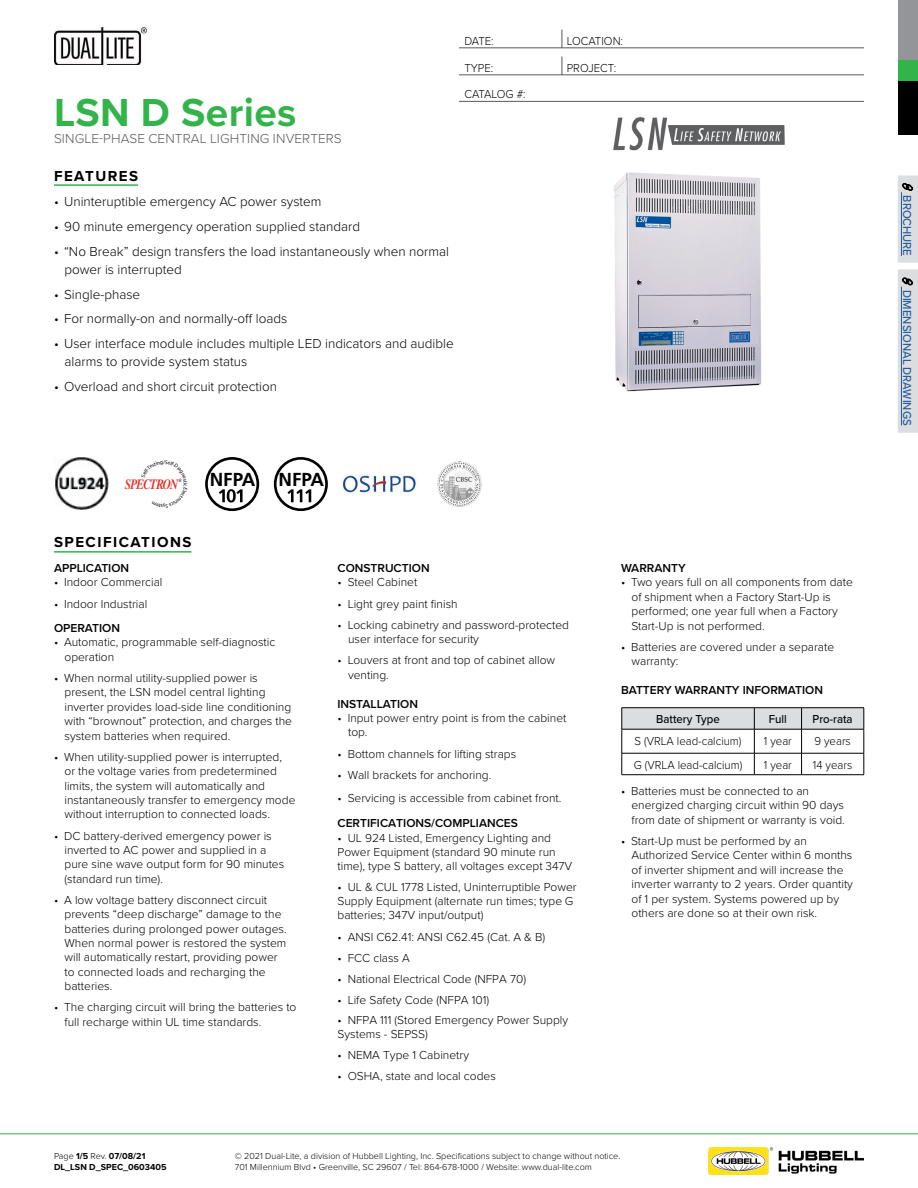
<style>
.page{position:relative;width:918px;height:1188px;background:#fff}
.page>*{position:absolute;margin:0;border:0;box-sizing:border-box;transform-origin:0 0}
.t1{font:700 40.5px "Proxima Nova";letter-spacing:.01em;color:#33b44a}
.t2{font:700 18.75px "Frutiger LT Std";color:#000}
.t3{font:700 15px "Proxima Nova";letter-spacing:.1em;color:#000}
.t4{font:italic 700 14.1px "Times";letter-spacing:-.065em;color:#e3332c;scale:.8 1}
.t5{font:300 13.5px/18px "Proxima Nova";color:#000}
.t6{font:300 13.5px "Proxima Nova";letter-spacing:.01em;color:#58595b}
.t7{font:300 12px/14.4px "Proxima Nova";color:#000}
.t8{font:600 12px "Proxima Nova";color:#000}
.t9{font:300 12px "Proxima Nova";color:#000;scale:.95 1}
.t10{font:500 12px "Proxima Nova";color:#215e9e;scale:.95 1}
.t11{font:500 12px "Proxima Nova";color:#000;scale:.95 1}
.t12{font:300 12px "Proxima Nova";letter-spacing:-.02em;color:#000;scale:.95 1}
.t13{font:300 9px/10.8px "Proxima Nova";color:#000}
.t14{font:700 9px/10.8px "Proxima Nova";color:#000}
.t15{font:italic 700 4.65px "Times";color:#000;scale:.8 1}
.s1{font-weight:300}
</style>
<div class="page">
<hr style="left:0;top:1134px;width:918px;height:1px;background:#33b44a">
<img style="left:708px;top:1148px;width:156px;height:26px">
<div style="left:898px;top:81px;width:20px;height:54px;background:#000"></div>
<div style="left:898px;top:0;width:20px;height:61px;background:#939598"></div>
<div style="left:898px;top:61px;width:20px;height:20px;background:#33b44a"></div>
<img style="left:54px;top:27px;width:93px;height:38px">
<hr style="left:54px;top:184px;width:84px;height:2px;background:#33b44a">
<hr style="left:459px;top:48px;width:405px;height:1px;background:#58595b">
<svg style="left:562px;top:30px;width:1px;height:18px"></svg>
<hr style="left:459px;top:75px;width:405px;height:1px;background:#58595b">
<svg style="left:562px;top:57px;width:1px;height:18px"></svg>
<hr style="left:54px;top:551px;width:137px;height:2px;background:#33b44a">
<hr style="left:459px;top:101px;width:405px;height:1px;background:#58595b">
<img style="left:613px;top:117px;width:172px;height:34px">
<img style="left:614px;top:172px;width:148px;height:220px">
<hr style="left:622px;top:707px;width:132px;height:1px;background:#000">
<hr style="left:754px;top:707px;width:48px;height:1px;background:#000">
<hr style="left:802px;top:707px;width:62px;height:1px;background:#000">
<svg style="left:622px;top:708px;width:243px;height:67px"></svg>
<hr style="left:622px;top:774px;width:132px;height:1px;background:#000">
<hr style="left:754px;top:774px;width:48px;height:1px;background:#000">
<hr style="left:802px;top:774px;width:62px;height:1px;background:#000">
<img style="left:55px;top:457px;width:53px;height:53px">
<svg style="left:205px;top:457px;width:54px;height:54px"></svg>
<svg style="left:274px;top:457px;width:54px;height:54px"></svg>
<img style="left:437px;top:461px;width:45px;height:46px">
<img style="left:343px;top:474px;width:74px;height:21px">
<svg style="left:898px;top:175px;width:20px;height:258px;background:#d5d8dc"></svg>
<h1 class="t1" style="left:54px;top:83px;width:244px">LSN D Series</h1>
<p class="t6" style="left:54px;top:128px;width:289px">SINGLE-PHASE CENTRAL LIGHTING INVERTERS</p>
<p class="t3" style="left:54px;top:164px;width:86px">FEATURES</p>
<p class="t5" style="left:54px;top:192px;width:269px">• Uninteruptible emergency AC power system</p>
<p class="t5" style="left:54px;top:217px;width:308px">• 90 minute emergency operation supplied standard</p>
<p class="t5" style="left:65px;top:242px;width:386px;text-indent:-11px">• “No Break” design transfers the load instantaneously when normal power is interrupted</p>
<p class="t5" style="left:54px;top:284px;width:88px">• Single-phase</p>
<p class="t5" style="left:54px;top:309px;width:235px">• For normally-on and normally-off loads</p>
<p class="t5" style="left:65px;top:334px;width:391px;text-indent:-11px">• User interface module includes multiple LED indicators and audible alarms to provide system status</p>
<p class="t5" style="left:54px;top:377px;width:225px">• Overload and short circuit protection</p>
<p class="t9" style="left:464px;top:32px;width:32px">DATE:</p>
<p class="t9" style="left:567px;top:32px;width:61px">LOCATION:</p>
<p class="t9" style="left:464px;top:59px;width:32px">TYPE:</p>
<p class="t9" style="left:567px;top:59px;width:54px">PROJECT:</p>
<p class="t12" style="left:464px;top:85px;width:66px">CATALOG #:</p>
<p class="t4" style="left:125px;top:471px;width:68px">SPECTRON</p>
<p class="t15" style="left:179px;top:477px;width:5px">®</p>
<p class="t3" style="left:54px;top:531px;width:139px">SPECIFICATIONS</p>
<h2 class="t2" style="left:210px;top:469px;width:116px">NFPA NFPA</h2>
<p class="t8" style="left:54px;top:559px;width:77px">APPLICATION</p>
<p class="t7" style="left:54px;top:575px;width:110px">• Indoor Commercial</p>
<p class="t7" style="left:54px;top:596px;width:95px">• Indoor Industrial</p>
<p class="t8" style="left:54px;top:619px;width:68px">OPERATION</p>
<p class="t7" style="left:64px;top:635px;width:212px;text-indent:-10px">• Automatic, programmable self-diagnostic operation</p>
<p class="t7" style="left:64px;top:670px;width:229px;text-indent:-10px">• When normal utility-supplied power is present, the LSN model central lighting inverter provides load-side line conditioning with “brownout” protection, and charges the system batteries when required.</p>
<p class="t7" style="left:64px;top:749px;width:232px;text-indent:-10px">• When utility-supplied power is interrupted, or the voltage varies from predetermined limits, the system will automatically and instantaneously transfer to emergency mode without interruption to connected loads.</p>
<p class="t7" style="left:64px;top:828px;width:221px;text-indent:-10px">• DC battery-derived emergency power is inverted to AC power and supplied in a pure sine wave output form for 90 minutes (standard run time).</p>
<p class="t7" style="left:64px;top:892px;width:224px;text-indent:-10px">• A low voltage battery disconnect circuit prevents “deep discharge” damage to the batteries during prolonged power outages.<br>When normal power is restored the system will automatically restart, providing power to connected loads and recharging the batteries.</p>
<p class="t7" style="left:64px;top:1000px;width:234px;text-indent:-10px">• The charging circuit will bring the batteries to full recharge within UL time standards.</p>
<p class="t8" style="left:338px;top:559px;width:94px">CONSTRUCTION</p>
<p class="t7" style="left:338px;top:575px;width:81px">• Steel Cabinet</p>
<p class="t7" style="left:338px;top:596px;width:122px">• Light grey paint finish</p>
<p class="t7" style="left:348px;top:617px;width:223px;text-indent:-10px">• Locking cabinetry and password-protected user interface for security</p>
<p class="t7" style="left:348px;top:652px;width:209px;text-indent:-10px">• Louvers at front and top of cabinet allow venting.</p>
<p class="t8" style="left:338px;top:695px;width:82px">INSTALLATION</p>
<p class="t7" style="left:348px;top:710px;width:220px;text-indent:-10px">• Input power entry point is from the cabinet top.</p>
<p class="t7" style="left:338px;top:746px;width:180px">• Bottom channels for lifting straps</p>
<p class="t7" style="left:338px;top:767px;width:155px">• Wall brackets for anchoring.</p>
<p class="t7" style="left:338px;top:791px;width:225px">• Servicing is accessible from cabinet front.</p>
<p class="t8" style="left:338px;top:814px;width:182px">CERTIFICATIONS/COMPLIANCES</p>
<p class="t7" style="left:338px;top:830px;width:236px">• UL 924 Listed, Emergency Lighting and<br>Power Equipment (standard 90 minute run time), type S battery, all voltages except 347V</p>
<p class="t7" style="left:338px;top:880px;width:241px">• UL &amp; CUL 1778 Listed, Uninterruptible Power<br>Supply Equipment (alternate run times; type G batteries; 347V input/output)</p>
<p class="t7" style="left:338px;top:929px;width:209px">• ANSI C62.41: ANSI C62.45 (Cat. A &amp; B)</p>
<p class="t7" style="left:338px;top:950px;width:74px">• FCC class A</p>
<p class="t7" style="left:338px;top:971px;width:190px">• National Electrical Code (NFPA 70)</p>
<p class="t7" style="left:338px;top:992px;width:153px">• Life Safety Code (NFPA 101)</p>
<p class="t7" style="left:338px;top:1013px;width:232px;line-height:13.8px">• NFPA 111 (Stored Emergency Power Supply<br>Systems - SEPSS)</p>
<p class="t7" style="left:338px;top:1047px;width:133px">• NEMA Type 1 Cabinetry</p>
<p class="t7" style="left:338px;top:1068px;width:160px">• OSHA, state and local codes</p>
<p class="t8" style="left:621px;top:559px;width:66px">WARRANTY</p>
<p class="t7" style="left:632px;top:574px;width:223px;text-indent:-10px">• Two years full on all components from date of shipment when a Factory Start-Up is performed; one year full when a Factory Start-Up is not performed.</p>
<p class="t7" style="left:632px;top:639px;width:204px;text-indent:-10px">• Batteries are covered under a separate warranty:</p>
<p class="t8" style="left:621px;top:681px;width:204px">BATTERY WARRANTY INFORMATION</p>
<p class="t11" style="left:656px;top:710px;width:68px">Battery Type</p>
<p class="t11" style="left:769px;top:710px;width:20px">Full</p>
<p class="t11" style="left:813px;top:710px;width:44px">Pro-rata</p>
<p class="t9" style="left:635px;top:732px;width:114px">S (VRLA lead-calcium)</p>
<p class="t9" style="left:764px;top:732px;width:31px">1 year</p>
<p class="t9" style="left:815px;top:732px;width:40px">9 years</p>
<p class="t9" style="left:634px;top:756px;width:116px">G (VRLA lead-calcium)</p>
<p class="t9" style="left:764px;top:756px;width:31px">1 year</p>
<p class="t9" style="left:813px;top:756px;width:43px">14 years</p>
<p class="t7" style="left:632px;top:783px;width:215px;text-indent:-10px">• Batteries must be connected to an energized charging circuit within 90 days from date of shipment or warranty is void.</p>
<p class="t7" style="left:632px;top:833px;width:223px;text-indent:-10px">• Start-Up must be performed by an Authorized Service Center within 6 months of inverter shipment and will increase the inverter warranty to 2 years. Order quantity of 1 per system. Systems powered up by others are done so at their own risk.</p>
<p class="t14" style="left:54px;top:1151px;width:114px"><span class="s1">Page</span> 1/5 <span class="s1">Rev.</span> 07/08/21<br>DL_LSN D_SPEC_0603405</p>
<p class="t13" style="left:235px;top:1150px;width:387px">© 2021 Dual-Lite, a division of Hubbell Lighting, Inc. Specifications subject to change without notice.<br>701 Millennium Blvd • Greenville, SC 29607 / Tel: 864-678-1000 / Website: www.dual-lite.com</p>
<p class="t10" style="left:916px;top:195px;width:65px;rotate:90deg">BROCHURE</p>
<p class="t10" style="left:916px;top:290px;width:145px;rotate:90deg">DIMENSIONAL DRAWINGS</p>
</div>
